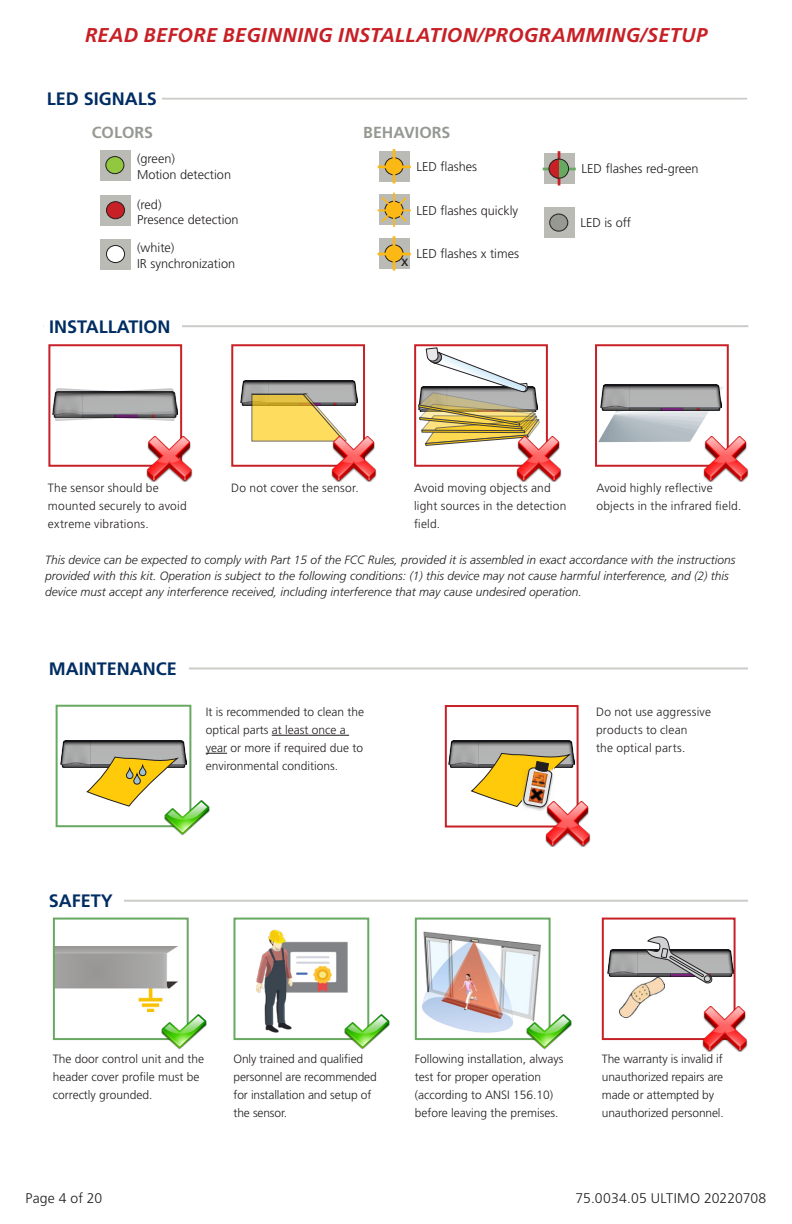
<style>
.page{position:relative;width:792px;height:1224px;background:#fff}
.page>*{position:absolute;margin:0;border:0;box-sizing:border-box;transform-origin:0 0}
.resumé_tech{font:italic 700 20px "Frutiger LT Std";letter-spacing:.015em;color:#c72026}
.t1{font:700 18px "Frutiger LT Std";color:#002d62}
.t2{font:700 16px "Frutiger LT Std";color:#969991}
.t3{font:14.6px "Frutiger LT Std";color:#231f20}
.t4{font:300 14px "Frutiger LT Std";letter-spacing:.005em;color:#231f20}
.t5{font:300 12.8px "Frutiger LT Std";color:#231f20}
.resumé_tech-2{font:300 12px/18px "Frutiger LT Std";color:#231f20}
.resumé_tech-3{font:italic 300 12px/16px "Frutiger LT Std";color:#231f20}
.resumé_tech-4{font:300 12px "Frutiger LT Std";letter-spacing:.02em;color:#231f20}
</style>
<div class="page">
<img style="left:60px;top:740px;width:126px;height:27px">
<svg style="left:87px;top:757px;width:91px;height:50px"></svg>
<svg style="left:139px;top:765px;width:7px;height:11px"></svg>
<div style="left:139px;top:765px;width:7px;height:11px;border:1px solid #231f20;border-radius:3px"></div>
<svg style="left:126px;top:768px;width:7px;height:11px"></svg>
<div style="left:126px;top:768px;width:7px;height:11px;border:1px solid #231f20;border-radius:3px"></div>
<svg style="left:134px;top:774px;width:6px;height:10px"></svg>
<div style="left:134px;top:774px;width:7px;height:10px;border:1px solid #231f20;border-radius:3px"></div>
<div style="left:56px;top:705px;width:135px;height:122px;border:2px solid #68a961"></div>
<img style="left:164px;top:797px;width:46px;height:39px">
<img style="left:449px;top:740px;width:126px;height:27px">
<img style="left:529px;top:808px;width:16px;height:3px">
<svg style="left:471px;top:753px;width:99px;height:55px"></svg>
<div style="left:445px;top:705px;width:134px;height:123px;border:2px solid #c72026"></div>
<img style="left:545px;top:801px;width:45px;height:46px">
<img style="left:256px;top:929px;width:92px;height:104px">
<div style="left:233px;top:918px;width:136px;height:122px;border:2px solid #68a961"></div>
<img style="left:344px;top:1010px;width:45px;height:40px">
<img style="left:422px;top:931px;width:119px;height:102px">
<div style="left:415px;top:918px;width:136px;height:122px;border:2px solid #68a961"></div>
<img style="left:526px;top:1010px;width:45px;height:40px">
<img style="left:608px;top:950px;width:125px;height:27px">
<img style="left:620px;top:982px;width:45px;height:35px">
<svg style="left:646px;top:936px;width:68px;height:48px"></svg>
<div style="left:602px;top:918px;width:134px;height:122px;border:2px solid #c72026"></div>
<img style="left:702px;top:1006px;width:45px;height:45px">
<img style="left:56px;top:946px;width:122px;height:66px">
<div style="left:53px;top:918px;width:136px;height:122px;border:2px solid #68a961"></div>
<img style="left:162px;top:1010px;width:45px;height:40px">
<hr style="left:43px;top:667px;width:705px;height:2px;background:#969991">
<hr style="left:43px;top:900px;width:705px;height:2px;background:#969991">
<img style="left:52px;top:388px;width:126px;height:33px">
<div style="left:48px;top:344px;width:134px;height:123px;border:2px solid #c72026"></div>
<img style="left:147px;top:437px;width:45px;height:45px">
<div style="left:379px;top:151px;width:31px;height:31px;background:#bbbbb5"></div>
<div style="left:385px;top:158px;width:18px;height:17px;background:#fcb814;border-radius:50%"></div>
<div style="left:385px;top:157px;width:18px;height:18px;border:1px solid #231f20;border-radius:50%"></div>
<hr style="left:393px;top:149px;width:2px;height:34px;background:#fcb814">
<hr style="left:378px;top:166px;width:33px;height:2px;background:#fcb814">
<div style="left:379px;top:194px;width:30px;height:31px;background:#bbbbb5"></div>
<hr style="left:393px;top:193px;width:2px;height:34px;background:#fcb814">
<hr style="left:378px;top:210px;width:33px;height:1px;background:#fcb814">
<svg style="left:380px;top:195px;width:28px;height:29px"></svg>
<div style="left:544px;top:207px;width:31px;height:31px;background:#bbbbb5"></div>
<div style="left:550px;top:214px;width:18px;height:17px;background:#969991;border-radius:50%"></div>
<div style="left:549px;top:214px;width:19px;height:18px;border:1px solid #231f20;border-radius:50%"></div>
<img style="left:241px;top:380px;width:117px;height:25px">
<svg style="left:252px;top:394px;width:95px;height:47px;background:#e6cd70"></svg>
<div style="left:231px;top:344px;width:134px;height:123px;border:2px solid #c72026"></div>
<img style="left:332px;top:437px;width:45px;height:45px">
<svg style="left:418px;top:347px;width:122px;height:99px"></svg>
<div style="left:414px;top:344px;width:134px;height:123px;border:2px solid #c72026"></div>
<img style="left:517px;top:437px;width:45px;height:45px">
<img style="left:598px;top:387px;width:126px;height:55px">
<img style="left:601px;top:384px;width:121px;height:26px">
<div style="left:595px;top:344px;width:134px;height:123px;border:2px solid #c72026"></div>
<img style="left:703px;top:437px;width:46px;height:45px">
<div style="left:100px;top:150px;width:31px;height:30px;background:#bbbbb5"></div>
<div style="left:106px;top:157px;width:18px;height:17px;background:#91c83f;border-radius:50%"></div>
<div style="left:105px;top:156px;width:19px;height:18px;border:1px solid #231f20;border-radius:50%"></div>
<div style="left:100px;top:195px;width:31px;height:31px;background:#bbbbb5"></div>
<div style="left:106px;top:202px;width:19px;height:17px;background:#c72026;border-radius:50%"></div>
<div style="left:106px;top:201px;width:19px;height:18px;border:1px solid #231f20;border-radius:50%"></div>
<div style="left:100px;top:239px;width:31px;height:31px;background:#bbbbb5"></div>
<div style="left:106px;top:246px;width:19px;height:17px;background:#fff;border-radius:50%"></div>
<div style="left:106px;top:245px;width:19px;height:18px;border:1px solid #231f20;border-radius:50%"></div>
<div style="left:379px;top:238px;width:31px;height:31px;background:#bbbbb5"></div>
<div style="left:385px;top:245px;width:18px;height:17px;background:#fcb814;border-radius:50%"></div>
<div style="left:385px;top:244px;width:18px;height:18px;border:1px solid #231f20;border-radius:50%"></div>
<hr style="left:393px;top:236px;width:2px;height:35px;background:#fcb814">
<hr style="left:378px;top:253px;width:33px;height:2px;background:#fcb814">
<div style="left:544px;top:153px;width:30px;height:31px;background:#bbbbb5"></div>
<hr style="left:558px;top:151px;width:2px;height:34px;background:#c72026">
<hr style="left:543px;top:168px;width:33px;height:2px;background:#68a961">
<div style="left:550px;top:159px;width:19px;height:19px;background:#68a961;border-radius:50%"></div>
<div style="left:550px;top:159px;width:19px;height:20px;border:1px solid #231f20;border-radius:50%"></div>
<svg style="left:548px;top:158px;width:12px;height:21px"></svg>
<hr style="left:42px;top:98px;width:705px;height:2px;background:#969991">
<hr style="left:44px;top:325px;width:704px;height:2px;background:#969991">
<div style="left:42px;top:90px;width:120px;height:18px;background:#fff"></div>
<div style="left:44px;top:317px;width:137px;height:18px;background:#fff"></div>
<div style="left:43px;top:892px;width:80px;height:18px;background:#fff"></div>
<hr style="left:272px;top:735px;width:77px;height:1px;background:#231f20">
<svg style="left:206px;top:753px;width:21px;height:1px"></svg>
<div style="left:43px;top:659px;width:146px;height:18px;background:#fff"></div>
<p class="resumé_tech" style="left:85px;top:23px;width:624px">READ BEFORE BEGINNING INSTALLATION/PROGRAMMING/SETUP</p>
<p class="t1" style="left:47px;top:89px;width:112px">LED SIGNALS</p>
<p class="t2" style="left:92px;top:123px;width:63px">COLORS</p>
<p class="t2" style="left:363px;top:123px;width:89px">BEHAVIORS</p>
<p class="t5" style="left:137px;top:152px;width:40px">(green)</p>
<p class="t5" style="left:137px;top:167px;width:96px">Motion detection</p>
<p class="t5" style="left:137px;top:197px;width:26px">(red)</p>
<p class="t5" style="left:137px;top:212px;width:103px">Presence detection</p>
<p class="t5" style="left:137px;top:241px;width:39px">(white)</p>
<p class="t5" style="left:137px;top:256px;width:100px">IR synchronization</p>
<p class="t5" style="left:416px;top:159px;width:62px">LED flashes</p>
<p class="t5" style="left:416px;top:203px;width:103px">LED flashes quickly</p>
<p class="t5" style="left:416px;top:247px;width:104px">LED flashes x times</p>
<p class="t3" style="left:401px;top:253px;width:9px">x</p>
<p class="t1" style="left:49px;top:316px;width:123px">INSTALLATION</p>
<p class="t5" style="left:582px;top:161px;width:119px">LED flashes red-green</p>
<p class="t5" style="left:580px;top:216px;width:52px">LED is off</p>
<p class="resumé_tech-2" style="left:48px;top:479px;width:140px">The sensor should be mounted securely to avoid extreme vibrations.</p>
<p class="resumé_tech-2" style="left:596px;top:479px;width:147px">Avoid highly reflective objects in the infrared field.</p>
<p class="resumé_tech-2" style="left:231px;top:479px;width:129px">Do not cover the sensor.</p>
<p class="resumé_tech-2" style="left:414px;top:479px;width:154px">Avoid moving objects and light sources in the detection field.</p>
<p class="resumé_tech-3" style="left:45px;top:552px;width:692px">This device can be expected to comply with Part 15 of the FCC Rules, provided it is assembled in exact accordance with the instructions provided with this kit. Operation is subject to the following conditions: (1) this device may not cause harmful interference, and (2) this device must accept any interference received, including interference that may cause undesired operation.</p>
<p class="t1" style="left:49px;top:658px;width:129px">MAINTENANCE</p>
<p class="resumé_tech-2" style="left:206px;top:703px;width:160px">It is recommended to clean the optical parts at least once a year or more if required due to environmental conditions.</p>
<p class="resumé_tech-2" style="left:596px;top:703px;width:117px">Do not use aggressive products to clean</p>
<p class="resumé_tech-4" style="left:596px;top:742px;width:91px">the optical parts.</p>
<p class="t1" style="left:49px;top:891px;width:66px">SAFETY</p>
<p class="resumé_tech-2" style="left:53px;top:1050px;width:153px">The door control unit and the header cover profile must be correctly grounded.</p>
<p class="resumé_tech-2" style="left:233px;top:1050px;width:145px">Only trained and qualified personnel are recommended for installation and setup of the sensor.</p>
<p class="resumé_tech-2" style="left:602px;top:1050px;width:124px">The warranty is invalid if unauthorized repairs are made or attempted by unauthorized personnel.</p>
<p class="resumé_tech-2" style="left:415px;top:1050px;width:150px">Following installation, always test for proper operation (according to ANSI 156.10) before leaving the premises.</p>
<p class="t4" style="left:26px;top:1191px;width:78px">Page 4 of 20</p>
<p class="t4" style="left:575px;top:1191px;width:192px">75.0034.05 ULTIMO 20220708</p>
</div>
